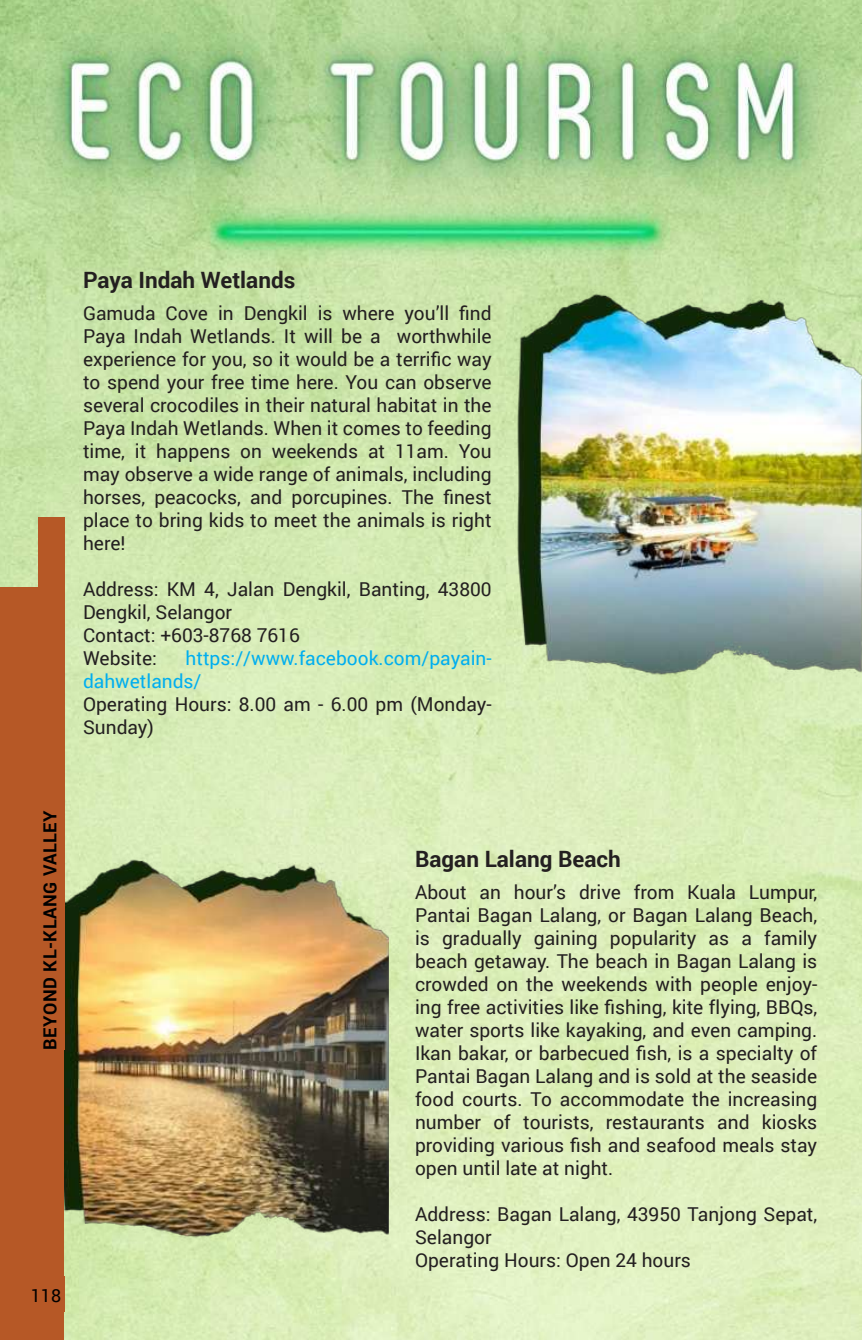
<style>
.page{position:relative;width:862px;height:1340px;background:#fff}
.page>*{position:absolute;margin:0;border:0;box-sizing:border-box;transform-origin:0 0}
.t1{font:700 22.5px "Roboto";color:#231f20}
.t2{font:19.12px/22.9px "Roboto";color:#231f20}
.t3{font:19.12px/22.9px "Roboto";color:#00aeef}
.t4{font:700 18px "Roboto";letter-spacing:.03em;color:#000}
.t5{font:18px "Roboto";color:#000}
</style>
<div class="page">
<img style="left:0;top:0;width:861px;height:1339px">
<img style="left:501px;top:264px;width:360px;height:432px">
<img style="left:64px;top:820px;width:324px;height:430px">
<div style="left:0;top:587px;width:64px;height:752px;background:#b65826"></div>
<div style="left:38px;top:517px;width:26px;height:532px;background:#b65826"></div>
<div style="left:27px;top:1276px;width:38px;height:35px;background:#b65826"></div>
<p class="t1" style="left:83px;top:271px;width:214px">Paya Indah Wetlands</p>
<p class="t2" style="left:83px;top:301px;width:410px;text-align:justify">Gamuda Cove in Dengkil is where you’ll 昀椀nd Paya Indah Wetlands. It will be a worthwhile experience for you, so it would be a terri昀椀c way to spend your free time here. You can observe several crocodiles in their natural habitat in the Paya Indah Wetlands. When it comes to feeding time, it happens on weekends at 11am. You may observe a wide range of animals, including horses, peacocks, and porcupines. The 昀椀nest place to bring kids to meet the animals is right here!</p>
<p class="t2" style="left:83px;top:579px;width:410px">Address: KM 4, Jalan Dengkil, Banting, 43800<br>Dengkil, Selangor<br>Contact: +603-8768 7616<br>Website:</p>
<p class="t3" style="left:83px;top:648px;width:410px;text-indent:102px">https://www.facebook.com/payain&shy;dahwetlands/</p>
<p class="t2" style="left:83px;top:693px;width:410px">Operating Hours: 8.00 am - 6.00 pm (Monday-<br>Sunday)</p>
<p class="t4" style="left:42px;top:1049px;width:241px;rotate:-90deg">BEYOND KL-KLANG VALLEY</p>
<p class="t5" style="left:31px;top:1287px;width:32px">118</p>
<p class="t1" style="left:415px;top:849px;width:207px">Bagan Lalang Beach</p>
<p class="t2" style="left:415px;top:882px;width:403px;text-align:justify">About an hour’s drive from Kuala Lumpur, Pantai Bagan Lalang, or Bagan Lalang Beach, is gradually gaining popularity as a family beach getaway. The beach in Bagan Lalang is crowded on the weekends with people enjoy&shy;ing free activities like 昀椀shing, kite 昀氀ying, BBQs, water sports like kayaking, and even camping.<br>Ikan bakar, or barbecued 昀椀sh, is a specialty of Pantai Bagan Lalang and is sold at the seaside food courts. To accommodate the increasing number of tourists, restaurants and kiosks providing various 昀椀sh and seafood meals stay open until late at night.</p>
<p class="t2" style="left:415px;top:1203px;width:403px">Address: Bagan Lalang, 43950 Tanjong Sepat,<br>Selangor<br>Operating Hours: Open 24 hours</p>
</div>
